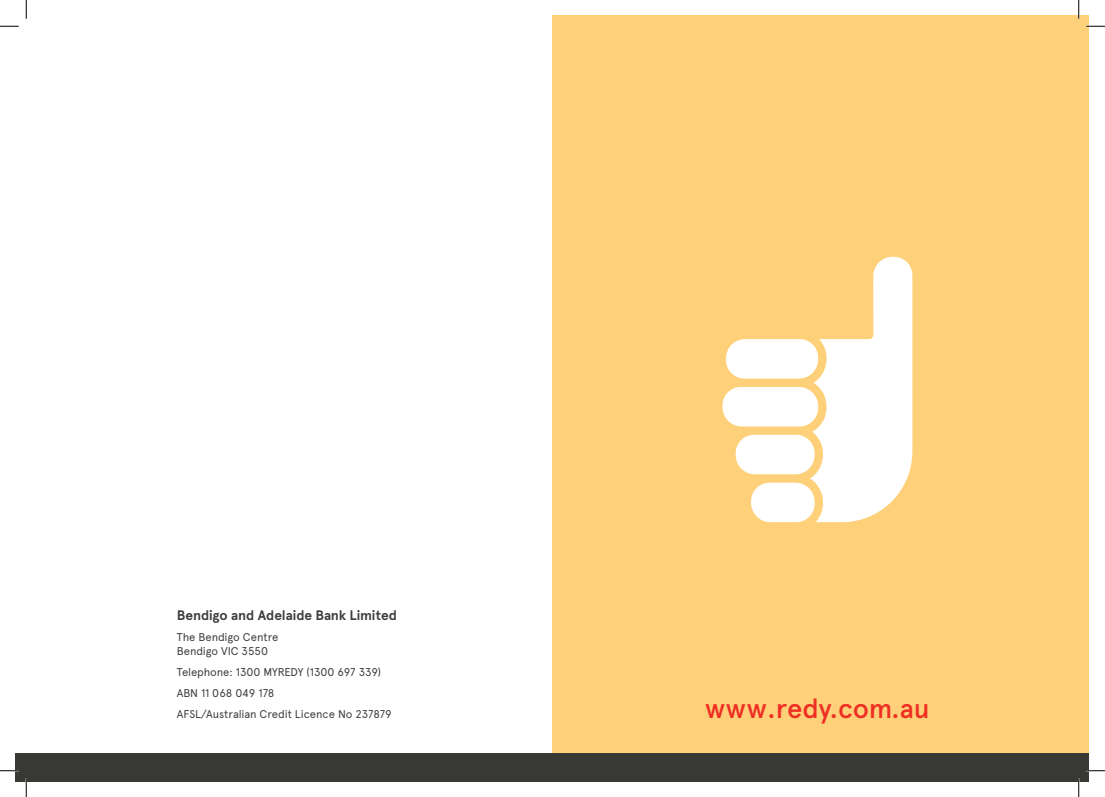
<style>
.page{position:relative;width:1105px;height:797px;background:#fff}
.page>*{position:absolute;margin:0;border:0;box-sizing:border-box;transform-origin:0 0}
.t1{font:500 27.5px "Apercu";color:#ee2e22}
.Body_Copy_1{font:700 13.75px "Apercu";letter-spacing:-.005em;color:#3e3e3f}
.Body_Copy_1-2{font:11.25px/13.8px "Apercu";letter-spacing:-.01em;color:#3e3e3f}
</style>
<div class="page">
<div style="left:16px;top:753px;width:1073px;height:28px;background:#383935"></div>
<div style="left:552px;top:16px;width:537px;height:737px;background:#fed07a"></div>
<svg style="left:722px;top:257px;width:190px;height:265px"></svg>
<svg style="left:0;top:25px;width:19px;height:2px"></svg>
<svg style="left:1086px;top:25px;width:19px;height:2px"></svg>
<svg style="left:0;top:770px;width:19px;height:1px"></svg>
<svg style="left:1086px;top:770px;width:19px;height:1px"></svg>
<svg style="left:25px;top:0;width:2px;height:19px"></svg>
<svg style="left:25px;top:778px;width:2px;height:19px"></svg>
<svg style="left:1078px;top:0;width:1px;height:19px"></svg>
<svg style="left:1078px;top:778px;width:1px;height:19px"></svg>
<p class="Body_Copy_1" style="left:177px;top:607px;width:222px">Bendigo and Adelaide Bank Limited</p>
<p class="Body_Copy_1-2" style="left:177px;top:630px;width:103px">The Bendigo Centre<br>Bendigo VIC 3550</p>
<p class="Body_Copy_1-2" style="left:177px;top:665px;width:206px">Telephone: 1300 MYREDY (1300 697 339)</p>
<p class="Body_Copy_1-2" style="left:177px;top:685px;width:99px">ABN 11 068 049 178</p>
<p class="Body_Copy_1-2" style="left:177px;top:706px;width:216px">AFSL/Australian Credit Licence No 237879</p>
<p class="t1" style="left:705px;top:691px;width:226px">www.redy.com.au</p>
</div>
